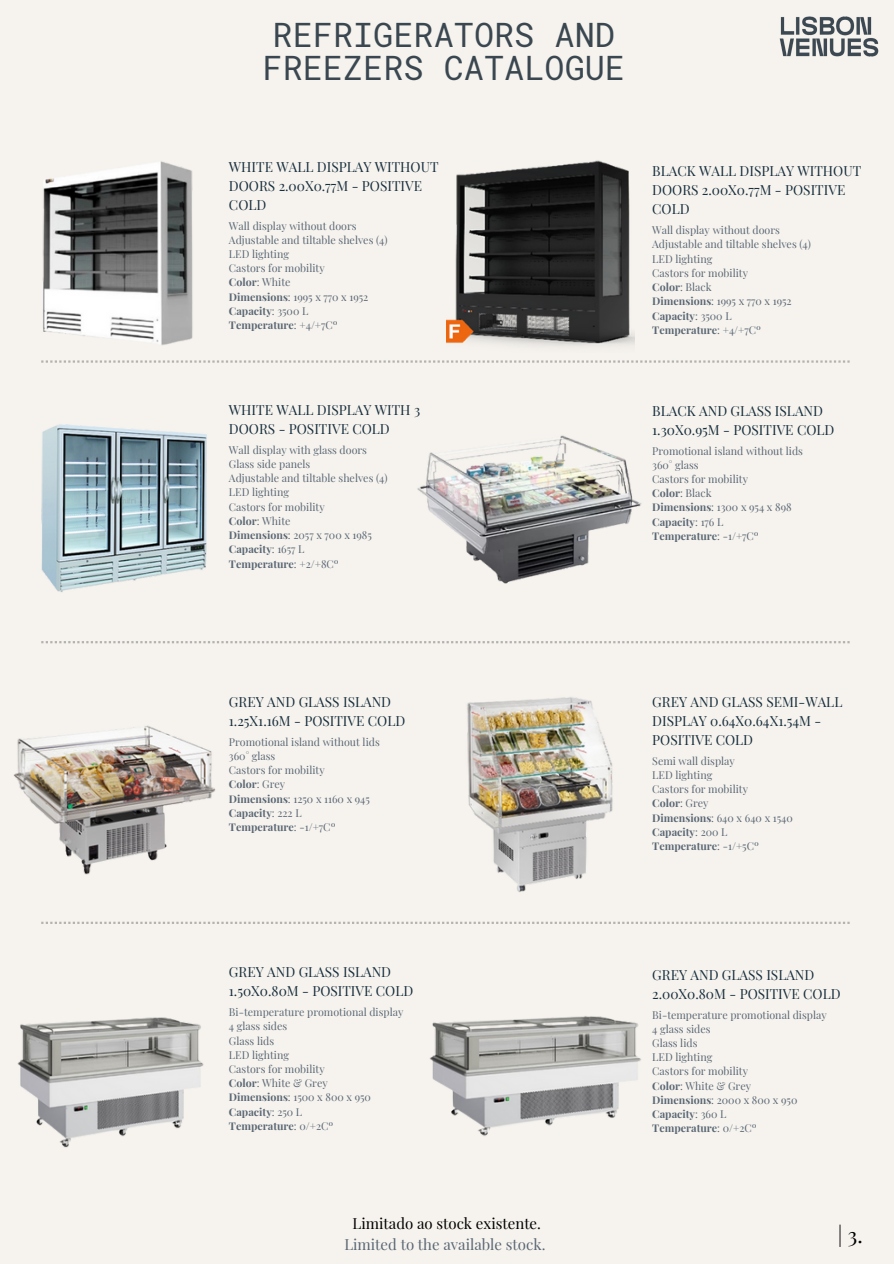
<style>
.page{position:relative;width:894px;height:1264px;background:#fff}
.page>*{position:absolute;margin:0;border:0;box-sizing:border-box;transform-origin:0 0}
.t1{font:33.6px/33.8px "Roboto Mono";color:#3a4750}
.t2{font:21.15px "Playfair Display";color:#000}
.t3{font:15px/20.2px "Playfair Display";color:#5a6774;text-align:center}
.t4{font:13.65px/19.2px "Playfair Display";color:#172e3d}
.t5{font:10.65px "Playfair Display";color:#5a6774}
.t6{font:700 10.65px "Playfair Display";color:#5a6774}
.s1{font-weight:700}
.s2{font-weight:400}
.s3{color:#000}
</style>
<div class="page">
<div style="left:0;top:0;width:893px;height:1263px;background:#f6f3ee"></div>
<svg style="left:41px;top:360px;width:808px;height:3px"></svg>
<img style="left:779px;top:16px;width:100px;height:41px">
<svg style="left:41px;top:641px;width:808px;height:2px"></svg>
<svg style="left:41px;top:921px;width:808px;height:3px"></svg>
<img style="left:42px;top:161px;width:151px;height:185px">
<img style="left:446px;top:160px;width:188px;height:186px">
<img style="left:41px;top:424px;width:166px;height:168px">
<img style="left:417px;top:435px;width:225px;height:149px">
<img style="left:13px;top:725px;width:203px;height:150px">
<img style="left:467px;top:697px;width:146px;height:195px">
<img style="left:17px;top:1017px;width:187px;height:131px">
<img style="left:429px;top:1016px;width:212px;height:120px">
<p class="t1" style="left:262px;top:17px;width:364px">REFRIGERATORS AND<br>FREEZERS CATALOGUE</p>
<p class="t4" style="left:229px;top:157px;width:211px">WHITE WALL DISPLAY WITHOUT<br>DOORS 2.00X0.77M - POSITIVE<br>COLD</p>
<p class="t5" style="left:229px;top:218px;width:129px">Wall display without doors</p>
<h3 class="t5" style="left:229px;top:232px;width:160px">Adjustable and tiltable shelves (4)</h3>
<p class="t5" style="left:229px;top:246px;width:62px">LED lighting</p>
<p class="t5" style="left:229px;top:261px;width:97px">Castors for mobility</p>
<p class="t5" style="left:229px;top:275px;width:63px"><span class="s1">Color</span>: White</p>
<p class="t5" style="left:229px;top:289px;width:141px"><span class="s1">Dimensions</span>: 1995 x 770 x 1952</p>
<p class="t6" style="left:229px;top:303px;width:81px">Capacity<span class="s2">: 3500 L</span></p>
<p class="t6" style="left:229px;top:317px;width:110px">Temperature<span class="s2">: +4/+7Cº</span></p>
<p class="t4" style="left:229px;top:399px;width:193px">WHITE WALL DISPLAY WITH 3<br>DOORS - POSITIVE COLD</p>
<p class="t5" style="left:229px;top:442px;width:139px">Wall display with glass doors</p>
<p class="t5" style="left:229px;top:456px;width:83px">Glass side panels</p>
<h3 class="t5" style="left:229px;top:470px;width:160px">Adjustable and tiltable shelves (4)</h3>
<p class="t5" style="left:229px;top:485px;width:62px">LED lighting</p>
<p class="t5" style="left:229px;top:499px;width:97px">Castors for mobility</p>
<p class="t5" style="left:229px;top:513px;width:63px"><span class="s1">Color</span>: White</p>
<p class="t5" style="left:229px;top:527px;width:144px"><span class="s1">Dimensions</span>: 2057 x 700 x 1985</p>
<p class="t6" style="left:229px;top:542px;width:77px">Capacity<span class="s2">: 1657 L</span></p>
<p class="t6" style="left:229px;top:556px;width:111px">Temperature<span class="s2">: +2/+8Cº</span></p>
<p class="t4" style="left:652px;top:161px;width:210px">BLACK WALL DISPLAY WITHOUT<br>DOORS 2.00X0.77M - POSITIVE<br>COLD</p>
<p class="t5" style="left:652px;top:223px;width:129px">Wall display without doors</p>
<h3 class="t5" style="left:652px;top:237px;width:160px">Adjustable and tiltable shelves (4)</h3>
<p class="t5" style="left:652px;top:251px;width:62px">LED lighting</p>
<p class="t5" style="left:652px;top:265px;width:97px">Castors for mobility</p>
<p class="t5" style="left:652px;top:279px;width:61px"><span class="s1">Color</span>: Black</p>
<p class="t5" style="left:652px;top:294px;width:141px"><span class="s1">Dimensions</span>: 1995 x 770 x 1952</p>
<p class="t6" style="left:652px;top:308px;width:81px">Capacity<span class="s2">: 3500 L</span></p>
<p class="t6" style="left:652px;top:322px;width:110px">Temperature<span class="s2">: +4/+7Cº</span></p>
<p class="t4" style="left:652px;top:400px;width:184px">BLACK AND GLASS ISLAND<br>1.30X0.95M - POSITIVE COLD</p>
<p class="t5" style="left:652px;top:443px;width:152px">Promotional island without lids</p>
<p class="t5" style="left:652px;top:457px;width:48px">360° glass</p>
<p class="t5" style="left:652px;top:471px;width:97px">Castors for mobility</p>
<p class="t5" style="left:652px;top:485px;width:61px"><span class="s1">Color</span>: Black</p>
<h3 class="t5" style="left:652px;top:500px;width:141px"><span class="s1">Dimensions</span>: 1300 x 954 x 898</h3>
<p class="t6" style="left:652px;top:514px;width:73px">Capacity<span class="s2">: 176 L</span></p>
<p class="t6" style="left:652px;top:528px;width:108px">Temperature<span class="s2">: -1/+7Cº</span></p>
<p class="t4" style="left:229px;top:691px;width:178px">GREY AND GLASS ISLAND<br>1.25X1.16M - POSITIVE COLD</p>
<p class="t5" style="left:229px;top:734px;width:152px">Promotional island without lids</p>
<p class="t5" style="left:229px;top:748px;width:48px">360° glass</p>
<p class="t5" style="left:229px;top:762px;width:97px">Castors for mobility</p>
<p class="t6" style="left:229px;top:776px;width:58px">Color<span class="s2">: Grey</span></p>
<p class="t5" style="left:229px;top:791px;width:142px"><span class="s1">Dimensions</span>: 1250 x 1160 x 945</p>
<p class="t6" style="left:229px;top:805px;width:74px">Capacity<span class="s2">: 222 L</span></p>
<h3 class="t6" style="left:229px;top:819px;width:108px">Temperature<span class="s2">: -1/+7Cº</span></h3>
<h3 class="t4" style="left:229px;top:961px;width:186px">GREY AND GLASS ISLAND<br>1.50X0.80M - POSITIVE COLD</h3>
<p class="t5" style="left:229px;top:1004px;width:176px">Bi-temperature promotional display</p>
<p class="t5" style="left:229px;top:1018px;width:60px">4 glass sides</p>
<p class="t5" style="left:229px;top:1033px;width:47px">Glass lids</p>
<p class="t5" style="left:229px;top:1047px;width:62px">LED lighting</p>
<p class="t5" style="left:229px;top:1061px;width:97px">Castors for mobility</p>
<p class="t5" style="left:229px;top:1075px;width:100px"><span class="s1">Color</span>: White &amp; Grey</p>
<p class="t5" style="left:229px;top:1089px;width:143px"><span class="s1">Dimensions</span>: 1500 x 800 x 950</p>
<p class="t6" style="left:229px;top:1104px;width:75px">Capacity<span class="s2">: 250 L</span></p>
<h3 class="t6" style="left:229px;top:1118px;width:106px">Temperature<span class="s2">: 0/+2Cº</span></h3>
<p class="t3" style="left:344px;top:1212px;width:202px"><span class="s3">Limitado ao stock existente.<br></span>Limited to the available stock.</p>
<p class="t4" style="left:652px;top:691px;width:191px">GREY AND GLASS SEMI-WALL<br>DISPLAY 0.64X0.64X1.54M -<br>POSITIVE COLD</p>
<p class="t5" style="left:652px;top:753px;width:84px">Semi wall display</p>
<p class="t5" style="left:652px;top:767px;width:62px">LED lighting</p>
<p class="t5" style="left:652px;top:781px;width:97px">Castors for mobility</p>
<p class="t6" style="left:652px;top:796px;width:58px">Color<span class="s2">: Grey</span></p>
<p class="t5" style="left:652px;top:810px;width:142px"><span class="s1">Dimensions</span>: 640 x 640 x 1540</p>
<p class="t6" style="left:652px;top:824px;width:77px">Capacity<span class="s2">: 200 L</span></p>
<p class="t6" style="left:652px;top:838px;width:108px">Temperature<span class="s2">: -1/+5Cº</span></p>
<p class="t4" style="left:652px;top:964px;width:190px">GREY AND GLASS ISLAND<br>2.00X0.80M - POSITIVE COLD</p>
<p class="t5" style="left:652px;top:1006px;width:176px">Bi-temperature promotional display</p>
<p class="t5" style="left:652px;top:1021px;width:60px">4 glass sides</p>
<p class="t5" style="left:652px;top:1035px;width:47px">Glass lids</p>
<p class="t5" style="left:652px;top:1049px;width:62px">LED lighting</p>
<p class="t5" style="left:652px;top:1063px;width:97px">Castors for mobility</p>
<p class="t5" style="left:652px;top:1078px;width:100px"><span class="s1">Color</span>: White &amp; Grey</p>
<p class="t5" style="left:652px;top:1092px;width:147px"><span class="s1">Dimensions</span>: 2000 x 800 x 950</p>
<p class="t6" style="left:652px;top:1106px;width:76px">Capacity<span class="s2">: 360 L</span></p>
<h3 class="t6" style="left:652px;top:1120px;width:106px">Temperature<span class="s2">: 0/+2Cº</span></h3>
<h1 class="t2" style="left:837px;top:1219px;width:26px">| 3.</h1>
</div>
